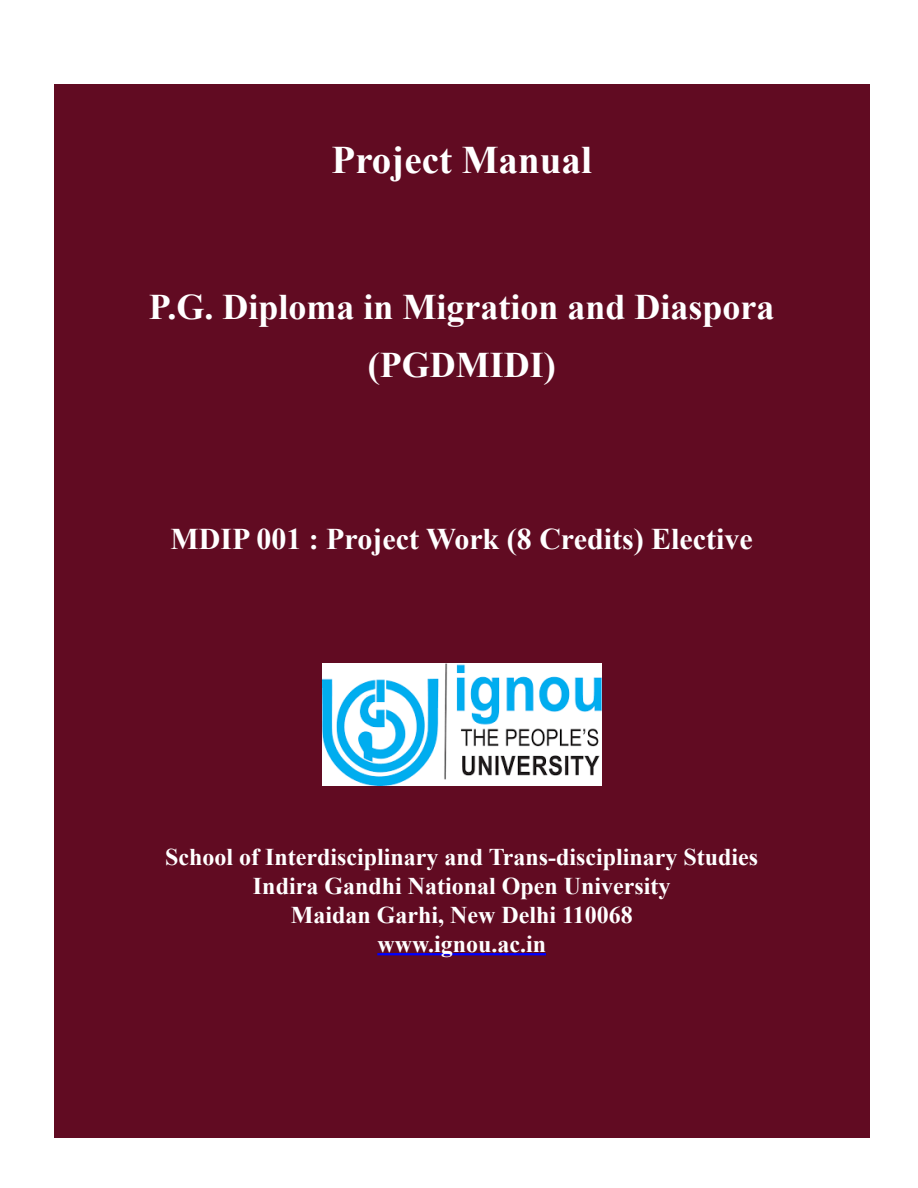
<style>
.page{position:relative;width:918px;height:1188px;background:#fff}
.page>*{position:absolute;margin:0;border:0;box-sizing:border-box;transform-origin:0 0}
.gmail-msonospacing{font:700 39px "Times New Roman";color:#fff}
.gmail-msonospacing-2{font:700 36px "Times New Roman";color:#fff}
.t1{font:700 30px "Times New Roman";color:#fff}
.gmail-msonospacing-3{font:700 24px "Times New Roman";color:#fff}
</style>
<div class="page">
<div style="left:54px;top:85px;width:815px;height:1053px;background:#610b22"></div>
<hr style="left:377px;top:953px;width:169px;height:2px;background:#00f">
<img style="left:322px;top:664px;width:279px;height:121px">
<p class="gmail-msonospacing" style="left:332px;top:132px;width:262px">Project Manual</p>
<p class="gmail-msonospacing-2" style="left:149px;top:281px;width:627px">P.G. Diploma in Migration and Diaspora</p>
<p class="gmail-msonospacing-2" style="left:368px;top:339px;width:189px">(PGDMIDI)</p>
<p class="t1" style="left:171px;top:517px;width:584px">MDIP 001 : Project Work (8 Credits) Elective</p>
<p class="gmail-msonospacing-3" style="left:165px;top:840px;width:595px">School of Interdisciplinary and Trans-disciplinary Studies</p>
<p class="gmail-msonospacing-3" style="left:253px;top:869px;width:419px">Indira Gandhi National Open University</p>
<p class="gmail-msonospacing-3" style="left:291px;top:897px;width:344px">Maidan Garhi, New Delhi 110068</p>
<p class="gmail-msonospacing-3" style="left:377px;top:926px;width:170px">www.ignou.ac.in</p>
</div>
